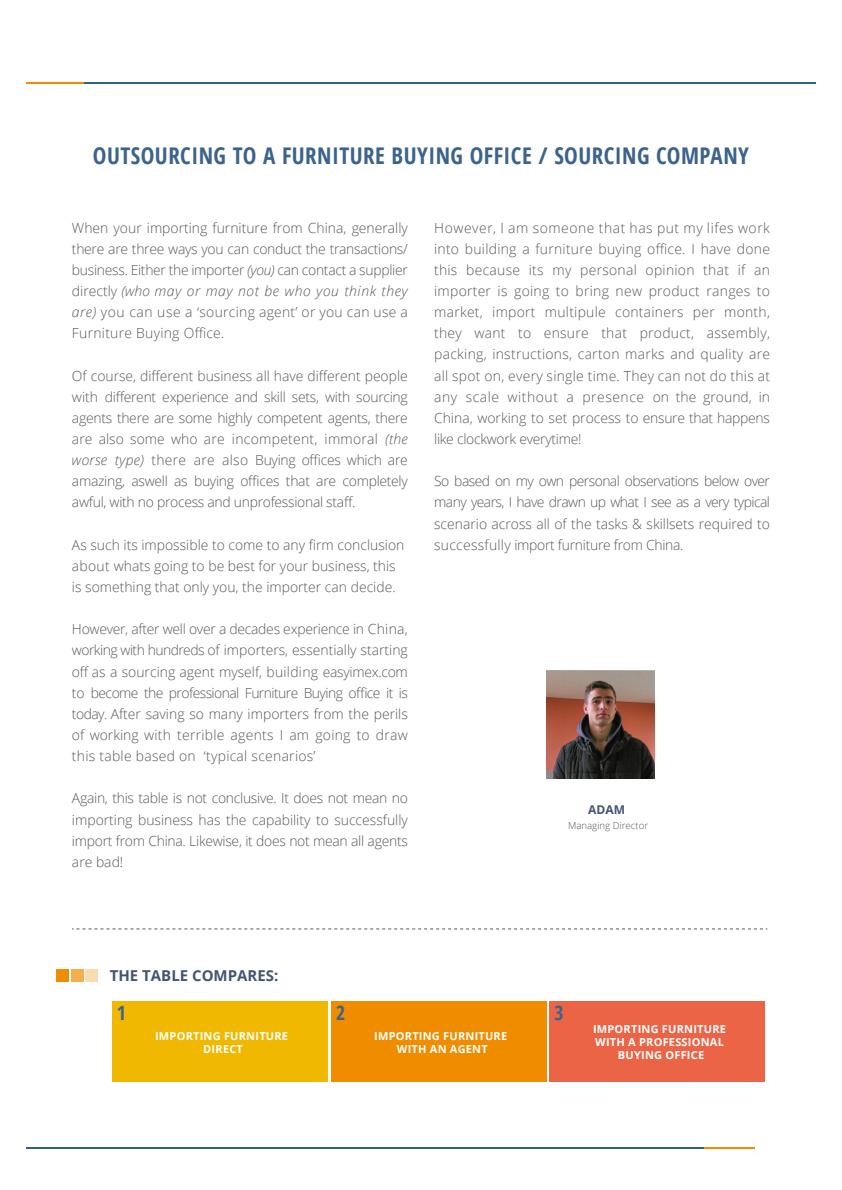
<style>
.page{position:relative;width:842px;height:1190px;background:#fff}
.page>*{position:absolute;margin:0;border:0;box-sizing:border-box;transform-origin:0 0}
.t1{font:700 condensed 23px "Open Sans";letter-spacing:.02em;color:#3b638c}
.t2{font:700 condensed 19.7px "Open Sans";color:#3b638c}
.t3{font:700 15px "Open Sans";color:#415573}
.t4{font:300 13.9px/21.1px "Open Sans";color:#595757;text-align:justify}
.t5{font:700 12.1px "Open Sans";color:#415573}
.t6{font:700 11px/13.2px "Open Sans";letter-spacing:.02em;color:#fff;text-align:center}
.t7{font:300 9.7px "Open Sans";color:#595757}
.s1{font-style:italic}
</style>
<div class="page">
<div style="left:113px;top:1001px;width:215px;height:81px;background:#f0b800"></div>
<div style="left:331px;top:1001px;width:215px;height:81px;background:#ef8c00"></div>
<div style="left:550px;top:1001px;width:215px;height:81px;background:#eb6445"></div>
<div style="left:57px;top:969px;width:12px;height:13px;background:#ef8c00"></div>
<div style="left:71px;top:969px;width:13px;height:13px;background:#f3ae4d"></div>
<div style="left:86px;top:969px;width:12px;height:13px;background:#fadcb3"></div>
<svg style="left:72px;top:929px;width:695px;height:1px"></svg>
<hr style="left:84px;top:82px;width:731px;height:2px;background:#2e627f">
<hr style="left:26px;top:82px;width:58px;height:2px;background:#ef8c00">
<hr style="left:26px;top:1147px;width:679px;height:1px;background:#2e627f">
<hr style="left:705px;top:1147px;width:50px;height:1px;background:#ef8c00">
<img style="left:547px;top:671px;width:108px;height:108px">
<h1 class="t1" style="left:93px;top:139px;width:658px">OUTSOURCING TO A FURNITURE BUYING OFFICE / SOURCING COMPANY</h1>
<p class="t4" style="left:72px;top:217px;width:337px">When your importing furniture from China, generally there are three ways you can conduct the transactions/ business. Either the importer <span class="s1">(you)</span> can contact a supplier directly <span class="s1">(who may or may not be who you think they are)</span> you can use a ‘sourcing agent’ or you can use a Furniture Buying Office.</p>
<p class="t4" style="left:72px;top:364px;width:337px">Of course, different business all have different people with different experience and skill sets, with sourcing agents there are some highly competent agents, there are also some who are incompetent, immoral <span class="s1">(the worse type)</span> there are also Buying offices which are amazing, aswell as buying offices that are completely awful, with no process and unprofessional staff.</p>
<p class="t4" style="left:72px;top:534px;width:334px;text-align:left">As such its impossible to come to any firm conclusion about whats going to be best for your business, this is something that only you, the importer can decide.</p>
<p class="t4" style="left:72px;top:618px;width:337px">However, after well over a decades experience in China, working with hundreds of importers, essentially starting off as a sourcing agent myself, building easyimex.com to become the professional Furniture Buying office it is today. After saving so many importers from the perils of working with terrible agents I am going to draw this table based on ‘typical scenarios’</p>
<p class="t4" style="left:72px;top:787px;width:337px">Again, this table is not conclusive. It does not mean no importing business has the capability to successfully import from China. Likewise, it does not mean all agents are bad!</p>
<p class="t4" style="left:434px;top:217px;width:337px">However, I am someone that has put my lifes work into building a furniture buying office. I have done this because its my personal opinion that if an importer is going to bring new product ranges to market, import multipule containers per month, they want to ensure that product, assembly, packing, instructions, carton marks and quality are all spot on, every single time. They can not do this at any scale without a presence on the ground, in China, working to set process to ensure that happens like clockwork everytime!</p>
<p class="t4" style="left:434px;top:470px;width:337px">So based on my own personal observations below over many years, I have drawn up what I see as a very typical scenario across all of the tasks &amp; skillsets required to successfully import furniture from China.</p>
<p class="t5" style="left:588px;top:801px;width:38px">ADAM</p>
<p class="t7" style="left:568px;top:818px;width:82px">Managing Director</p>
<p class="t3" style="left:110px;top:965px;width:170px">THE TABLE COMPARES:</p>
<h2 class="t2" style="left:117px;top:999px;width:11px">1</h2>
<h2 class="t2" style="left:336px;top:999px;width:11px">2</h2>
<h2 class="t2" style="left:554px;top:999px;width:11px">3</h2>
<p class="t6" style="left:155px;top:1028px;width:134px">IMPORTING FURNITURE<br>DIRECT</p>
<p class="t6" style="left:374px;top:1028px;width:134px">IMPORTING FURNITURE<br>WITH AN AGENT</p>
<p class="t6" style="left:593px;top:1022px;width:134px">IMPORTING FURNITURE<br>WITH A PROFESSIONAL<br>BUYING OFFICE</p>
</div>
